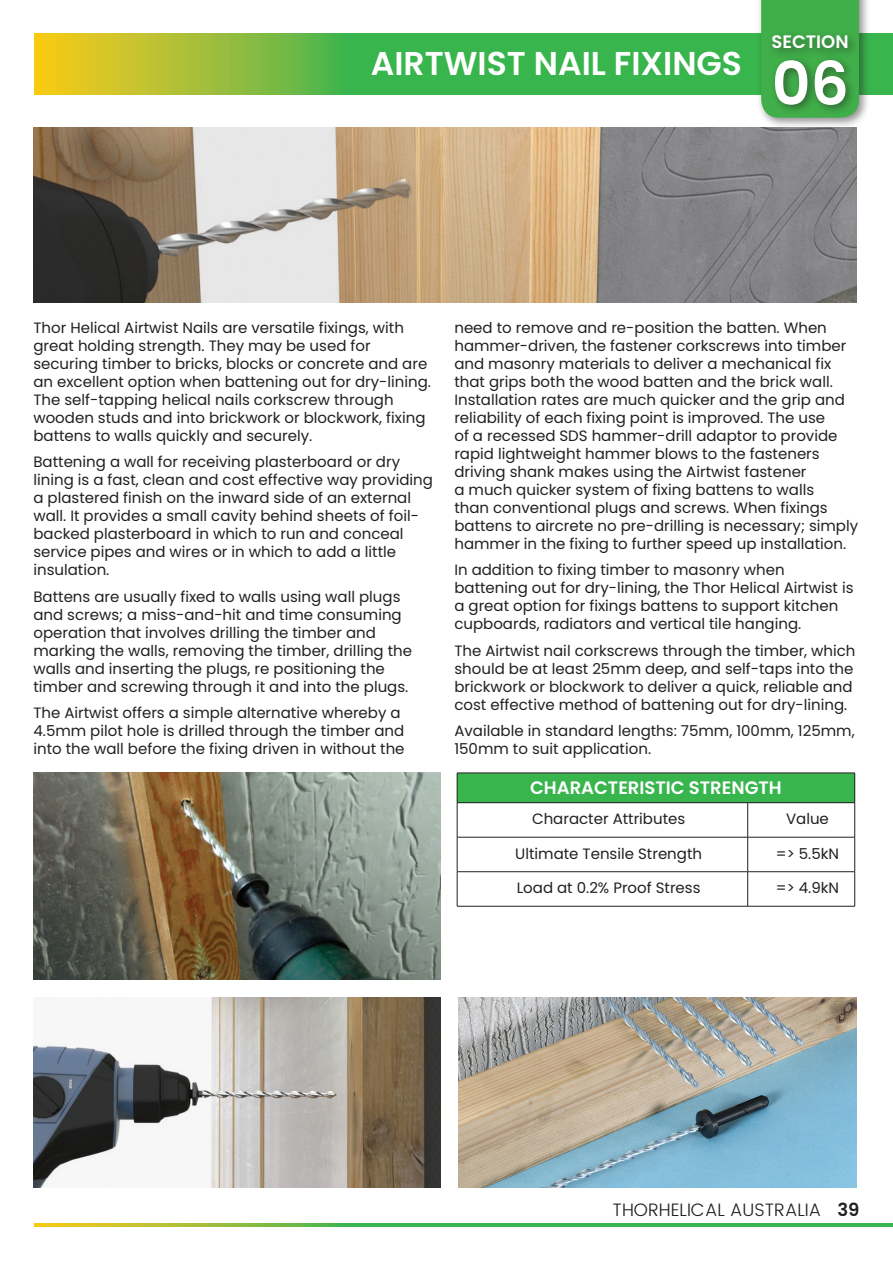
<style>
.page{position:relative;width:893px;height:1263px;background:#fff}
.page>*{position:absolute;margin:0;border:0;box-sizing:border-box;transform-origin:0 0}
.t1{font:600 60px "Poppins";color:#fff}
.t2{font:600 33px "Poppins";color:#fff}
.t3{font:600 18px "Poppins";color:#fff}
.t4{font:300 18px "Poppins";color:#231f20}
.t5{font:15px/18px "Poppins";color:#231f20}
.s1{font-weight:600}
</style>
<div class="page">
<svg style="left:34px;top:1223px;width:859px;height:3px;background:#60b844"></svg>
<svg style="left:34px;top:33px;width:859px;height:62px;background:#66b943"></svg>
<div style="left:756px;top:0;width:114px;height:129px;background:#231f20;opacity:.5"></div>
<div style="left:761px;top:0;width:98px;height:118px;background:#40ae49"></div>
<div style="left:767px;top:31px;width:91px;height:28px;background:#231f20;opacity:.5"></div>
<div style="left:770px;top:55px;width:86px;height:61px;background:#231f20;opacity:.5"></div>
<img style="left:33px;top:128px;width:824px;height:174px">
<img style="left:33px;top:773px;width:408px;height:207px">
<div style="left:457px;top:773px;width:398px;height:30px;background:#39b54d"></div>
<hr style="left:747px;top:803px;width:1px;height:34px;background:#231f20">
<hr style="left:854px;top:803px;width:1px;height:34px;background:#231f20">
<hr style="left:747px;top:837px;width:1px;height:34px;background:#231f20">
<hr style="left:854px;top:837px;width:1px;height:34px;background:#231f20">
<hr style="left:747px;top:872px;width:1px;height:34px;background:#231f20">
<hr style="left:854px;top:872px;width:1px;height:34px;background:#231f20">
<hr style="left:457px;top:803px;width:1px;height:34px;background:#231f20">
<hr style="left:457px;top:837px;width:291px;height:1px;background:#231f20">
<hr style="left:457px;top:837px;width:1px;height:34px;background:#231f20">
<hr style="left:748px;top:837px;width:107px;height:1px;background:#231f20">
<hr style="left:457px;top:871px;width:291px;height:1px;background:#231f20">
<hr style="left:457px;top:872px;width:1px;height:34px;background:#231f20">
<hr style="left:748px;top:871px;width:107px;height:1px;background:#231f20">
<hr style="left:457px;top:906px;width:291px;height:1px;background:#231f20">
<hr style="left:748px;top:906px;width:107px;height:1px;background:#231f20">
<hr style="left:457px;top:773px;width:291px;height:1px;background:#231f20">
<svg style="left:457px;top:773px;width:1px;height:29px"></svg>
<hr style="left:748px;top:773px;width:107px;height:1px;background:#231f20">
<svg style="left:854px;top:773px;width:1px;height:29px"></svg>
<hr style="left:457px;top:802px;width:291px;height:1px;background:#231f20">
<hr style="left:748px;top:802px;width:107px;height:1px;background:#231f20">
<img style="left:459px;top:998px;width:398px;height:189px">
<img style="left:33px;top:998px;width:408px;height:189px">
<h2 class="t2" style="left:371px;top:45px;width:373px">AIRTWIST NAIL FIXINGS</h2>
<p class="t3" style="left:771px;top:31px;width:79px">SECTION</p>
<h1 class="t1" style="left:772px;top:49px;width:79px">06</h1>
<p class="t5" style="left:33px;top:319px;width:399px">Thor Helical Airtwist Nails are versatile fixings, with great holding strength. They may be used for securing timber to bricks, blocks or concrete and are an excellent option when battening out for dry-lining.<br>The self-tapping helical nails corkscrew through wooden studs and into brickwork or blockwork, fixing battens to walls quickly and securely.</p>
<p class="t5" style="left:33px;top:453px;width:401px">Battening a wall for receiving plasterboard or dry lining is a fast, clean and cost effective way providing a plastered finish on the inward side of an external wall. It provides a small cavity behind sheets of foil&shy;backed plasterboard in which to run and conceal service pipes and wires or in which to add a little insulation.</p>
<p class="t5" style="left:33px;top:588px;width:380px">Battens are usually fixed to walls using wall plugs and screws; a miss-and-hit and time consuming operation that involves drilling the timber and marking the walls, removing the timber, drilling the walls and inserting the plugs, re positioning the timber and screwing through it and into the plugs.</p>
<p class="t5" style="left:33px;top:704px;width:373px">The Airtwist offers a simple alternative whereby a<br>4.5mm pilot hole is drilled through the timber and into the wall before the fixing driven in without the</p>
<p class="t5" style="left:454px;top:319px;width:405px">need to remove and re-position the batten. When hammer-driven, the fastener corkscrews into timber and masonry materials to deliver a mechanical fix that grips both the wood batten and the brick wall.<br>Installation rates are much quicker and the grip and reliability of each fixing point is improved. The use<br>of a recessed SDS hammer-drill adaptor to provide rapid lightweight hammer blows to the fasteners driving shank makes using the Airtwist fastener<br>a much quicker system of fixing battens to walls<br>than conventional plugs and screws. When fixings battens to aircrete no pre-drilling is necessary; simply hammer in the fixing to further speed up installation.</p>
<p class="t5" style="left:454px;top:561px;width:401px">In addition to fixing timber to masonry when battening out for dry-lining, the Thor Helical Airtwist is a great option for fixings battens to support kitchen cupboards, radiators and vertical tile hanging.</p>
<p class="t5" style="left:454px;top:642px;width:403px">The Airtwist nail corkscrews through the timber, which should be at least 25mm deep, and self-taps into the brickwork or blockwork to deliver a quick, reliable and cost effective method of battening out for dry-lining.</p>
<p class="t5" style="left:454px;top:722px;width:402px">Available in standard lengths: 75mm, 100mm, 125mm,<br>150mm to suit application.</p>
<p class="t3" style="left:530px;top:778px;width:253px">CHARACTERISTIC STRENGTH</p>
<p class="t5" style="left:532px;top:810px;width:155px">Character Attributes</p>
<p class="t5" style="left:786px;top:810px;width:44px">Value</p>
<p class="t5" style="left:515px;top:845px;width:188px">Ultimate Tensile Strength</p>
<p class="t5" style="left:776px;top:845px;width:65px">=&gt; 5.5kN</p>
<p class="t5" style="left:517px;top:879px;width:185px">Load at 0.2% Proof Stress</p>
<p class="t5" style="left:776px;top:879px;width:65px">=&gt; 4.9kN</p>
<p class="t4" style="left:613px;top:1196px;width:248px">THORHELICAL AUSTRALIA <span class="s1">39</span></p>
</div>
